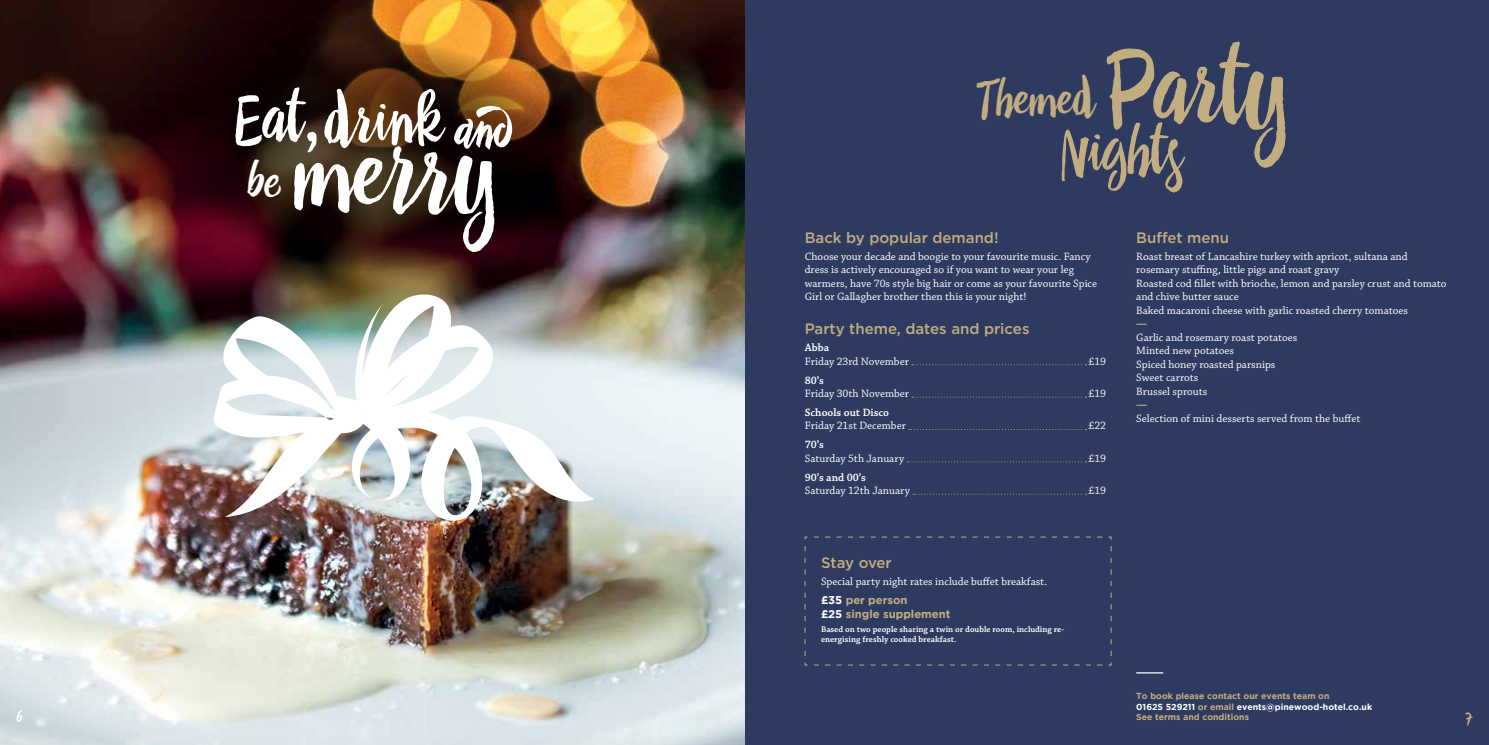
<style>
.page{position:relative;width:1489px;height:745px;background:#fff}
.page>*{position:absolute;margin:0;border:0;box-sizing:border-box;transform-origin:0 0}
.t1{font:104px "Drina";color:#fff}
.t2{font:65.75px "Drina";color:#fff}
.t3{font:64.88px "Drina";color:#c2ad81}
.t4{font:48.88px "Drina";color:#c2ad81}
.t5{font:44.25px "Drina";color:#fff}
.t6{font:17.5px "Drina";color:#fff}
.t7{font:17.5px "Drina";color:#c2ad81}
.t8{font:500 15px "Gotham";color:#c2ad81}
.t9{font:11.25px/13.5px "Chaparral Pro";color:#fff}
.t10{font:600 11.25px "Chaparral Pro";color:#fff}
.t11{font:700 11.25px/13.5px "Gotham";color:#c2ad81}
.t12{font:700 11.25px "Chaparral Pro";color:#c2ad81}
.t13{font:700 8.75px/10.5px "Gotham";color:#c2ad81}
.t14{font:600 8.75px/10.5px "Chaparral Pro";color:#fff}
.s1{font-size:68.75px}
.s2{font-size:54.25px}
.s3{font-size:104.12px}
.s4{color:#fff}
</style>
<div class="page">
<div style="left:744px;top:0;width:744px;height:744px;background:#2e3a60"></div>
<img style="left:0;top:0;width:744px;height:744px">
<img style="left:213px;top:293px;width:381px;height:229px">
<svg style="left:911px;top:364px;width:175px;height:1px"></svg>
<svg style="left:912px;top:396px;width:174px;height:1px"></svg>
<svg style="left:908px;top:429px;width:178px;height:1px"></svg>
<svg style="left:907px;top:461px;width:179px;height:1px"></svg>
<svg style="left:913px;top:493px;width:173px;height:1px"></svg>
<hr style="left:1136px;top:671px;width:27px;height:2px;background:#fff">
<svg style="left:804px;top:536px;width:307px;height:129px"></svg>
<svg style="left:176px;top:39px;width:392px;height:231px"></svg>
<h2 class="t2" style="left:234px;top:81px;width:281px"><span class="s1">Eat,</span>drink <span class="s2">and</span></h2>
<h3 class="t5" style="left:248px;top:151px;width:45px">be</h3>
<h1 class="t1" style="left:295px;top:108px;width:205px">merry</h1>
<h3 class="t4" style="left:977px;top:68px;width:313px">Themed <span class="s3">Party</span></h3>
<h3 class="t3" style="left:1059px;top:111px;width:125px">Nights</h3>
<h3 class="t8" style="left:804px;top:227px;width:195px">Back by popular demand!</h3>
<p class="t9" style="left:804px;top:249px;width:294px">Choose your decade and boogie to your favourite music. Fancy dress is actively encouraged so if you want to wear your leg warmers, have 70s style big hair or come as your favourite Spice Girl or Gallagher brother then this is your night!</p>
<h3 class="t8" style="left:804px;top:319px;width:226px">Party theme, dates and prices</h3>
<p class="t10" style="left:804px;top:341px;width:26px">Abba</p>
<p class="t9" style="left:804px;top:354px;width:106px">Friday 23rd November</p>
<p class="t9" style="left:1088px;top:354px;width:19px">£19</p>
<p class="t10" style="left:804px;top:373px;width:21px">80’s</p>
<p class="t9" style="left:804px;top:387px;width:106px">Friday 30th November</p>
<p class="t9" style="left:1088px;top:387px;width:19px">£19</p>
<p class="t10" style="left:804px;top:406px;width:86px">Schools out Disco</p>
<p class="t9" style="left:804px;top:419px;width:103px">Friday 21st December</p>
<p class="t9" style="left:1088px;top:419px;width:19px">£22</p>
<p class="t10" style="left:804px;top:438px;width:21px">70’s</p>
<p class="t9" style="left:804px;top:451px;width:101px">Saturday 5th January</p>
<p class="t9" style="left:1088px;top:451px;width:19px">£19</p>
<p class="t10" style="left:804px;top:470px;width:63px">90’s and 00’s</p>
<p class="t9" style="left:804px;top:484px;width:107px">Saturday 12th January</p>
<p class="t9" style="left:1088px;top:484px;width:19px">£19</p>
<h3 class="t8" style="left:821px;top:552px;width:72px">Stay over</h3>
<p class="t9" style="left:821px;top:575px;width:228px">Special party night rates include buffet breakfast.</p>
<p class="t11" style="left:821px;top:592px;width:131px"><span class="s4">£35</span> per person<br><span class="s4">£25</span> single supplement</p>
<p class="t14" style="left:821px;top:623px;width:245px">Based on two people sharing a twin or double room, including re&shy;energising freshly cooked breakfast.</p>
<h3 class="t8" style="left:1136px;top:227px;width:94px">Buffet menu</h3>
<p class="t9" style="left:1136px;top:249px;width:312px">Roast breast of Lancashire turkey with apricot, sultana and rosemary stuffing, little pigs and roast gravy<br>Roasted cod fillet with brioche, lemon and parsley crust and tomato and chive butter sauce<br>Baked macaroni cheese with garlic roasted cherry tomatoes</p>
<p class="t12" style="left:1136px;top:317px;width:13px">—</p>
<p class="t9" style="left:1136px;top:330px;width:163px">Garlic and rosemary roast potatoes<br>Minted new potatoes<br>Spiced honey roasted parsnips<br>Sweet carrots<br>Brussel sprouts</p>
<p class="t12" style="left:1136px;top:398px;width:13px">—</p>
<p class="t9" style="left:1136px;top:411px;width:226px">Selection of mini desserts served from the buffet</p>
<p class="t13" style="left:1136px;top:690px;width:237px">To book please contact our events team on<br><span class="s4">01625 529211</span> or email <span class="s4">events@pinewood-hotel.co.uk<br></span>See terms and conditions</p>
<h3 class="t6" style="left:16px;top:704px;width:8px">6</h3>
<h3 class="t7" style="left:1465px;top:704px;width:9px">7</h3>
</div>
